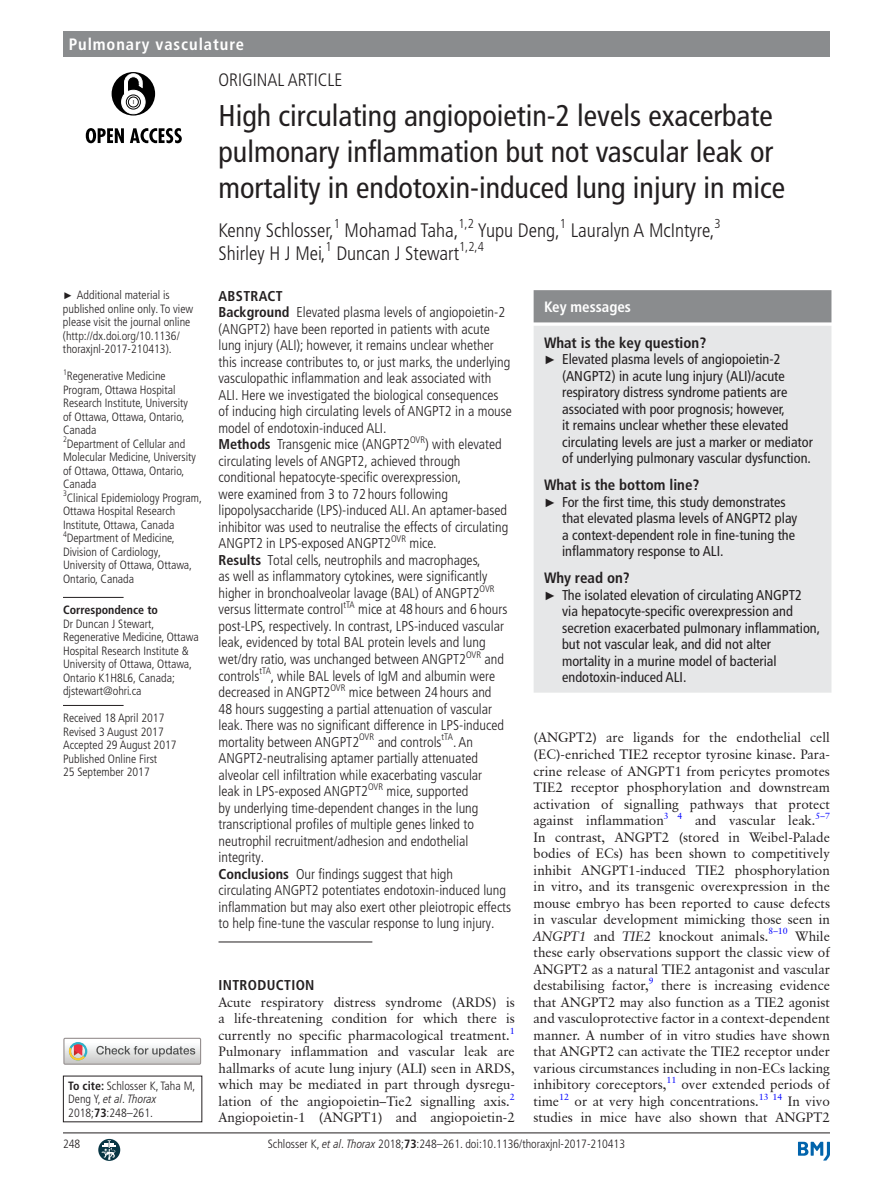
<style>
.page{position:relative;width:893px;height:1191px;background:#fff}
.page>*{position:absolute;margin:0;border:0;box-sizing:border-box;transform-origin:0 0}
.t1{font:condensed 30px/36px "Frutiger LT Pro";color:#231f20}
.t2{font:300 condensed 19.5px/22.5px "Frutiger LT Pro";color:#231f20}
.t3{font:300 condensed 18px "Frutiger LT Pro";color:#231f20}
.t4{font:700 condensed 16.5px "Frutiger LT Pro";letter-spacing:.055em;color:#fff}
.t5{font:700 condensed 15px "Frutiger LT Pro";color:#231f20}
.t6{font:700 condensed 15px "Frutiger LT Pro";color:#fff}
.t7{font:300 condensed 14.25px/16.5px "Frutiger LT Pro";color:#231f20}
.t8{font:condensed 14.25px/16.5px "Frutiger LT Pro";color:#231f20}
.t9{font:700 condensed 14.25px "Frutiger LT Pro";letter-spacing:.025em;color:#231f20}
.t10{font:13.5px/16.5px "Classical Garamond BT";color:#231f20;text-align:justify}
.t11{font:300 condensed 12px/13.5px "Frutiger LT Pro";color:#231f20}
.t12{font:700 condensed 12px "Frutiger LT Pro";color:#231f20}
.t13{font:300 condensed 9.45px "Frutiger LT Pro";letter-spacing:-.01em;color:#231f20}
.t14{font:9px "Classical Garamond BT";color:#00f}
.t15{font:300 condensed 7.95px "Frutiger LT Pro";color:#231f20}
.s1{font-family:"Arial";font-weight:400;font-stretch:normal;font-size:9.75px}
.s2{font-weight:700}
.s3{font-style:italic}
.s4{font-size:14.25px}
.s5{font-family:"Arial";font-stretch:normal;font-size:12px}
</style>
<div class="page">
<hr style="left:63px;top:1132px;width:767px;height:1px;background:#231f20">
<div style="left:98px;top:1139px;width:22px;height:21px;background:#083644;border-radius:50%"></div>
<svg style="left:101px;top:1140px;width:15px;height:20px"></svg>
<svg style="left:798px;top:1141px;width:32px;height:19px"></svg>
<div style="left:63px;top:31px;width:767px;height:25px;background:#8a8c8e"></div>
<hr style="left:63px;top:597px;width:61px;height:1px;background:#231f20">
<hr style="left:63px;top:705px;width:61px;height:1px;background:#231f20">
<div style="left:63px;top:1037px;width:138px;height:27px;border:1px solid #969090"></div>
<svg style="left:64px;top:1038px;width:137px;height:26px"></svg>
<hr style="left:219px;top:941px;width:153px;height:1px;background:#231f20">
<div style="left:534px;top:291px;width:297px;height:31px;background:#8a8c8e"></div>
<div style="left:534px;top:290px;width:297px;height:32px;border:2px solid #8a8c8e"></div>
<div style="left:534px;top:326px;width:297px;height:366px;background:#e6e7e8"></div>
<div style="left:112px;top:72px;width:43px;height:43px;background:#000;border-radius:50%"></div>
<svg style="left:121px;top:73px;width:25px;height:41px"></svg>
<div style="left:126px;top:95px;width:15px;height:14px;border:1px solid #000;border-radius:50%"></div>
<div style="left:128px;top:97px;width:11px;height:10px;border:1px solid #000;border-radius:50%"></div>
<svg style="left:86px;top:128px;width:38px;height:15px"></svg>
<svg style="left:130px;top:128px;width:52px;height:15px"></svg>
<p class="t4" style="left:69px;top:34px;width:177px">Pulmonary vasculature</p>
<p class="t11" style="left:63px;top:288px;width:132px"><span class="s1">►</span> Additional material is published online only. To view please visit the journal online (http://dx.doi.org/10.1136/ thoraxjnl-2017-210413).</p>
<p class="t11" style="left:63px;top:369px;width:126px"><sup>1</sup>Regenerative Medicine<br>Program, Ottawa Hospital<br>Research I nstitute, University of Ottawa, Ottawa, Ontario,<br>Canada</p>
<p class="t15" style="left:63px;top:435px;width:5px">2</p>
<p class="t11" style="left:63px;top:437px;width:134px;text-indent:4px">Department of Cellular and<br>Molecular Medicine, University of Ottawa, Ottawa, Ontario,<br>Canada</p>
<p class="t15" style="left:63px;top:489px;width:5px">3</p>
<p class="t11" style="left:63px;top:491px;width:140px;text-indent:4px">Clinical Epidemiology Program,<br>Ottawa Hospital Research<br>I nstitute, Ottawa, Canada</p>
<p class="t15" style="left:63px;top:529px;width:5px">4</p>
<p class="t11" style="left:63px;top:531px;width:131px;text-indent:4px">Department of Medicine,<br>Division of Cardiology,<br>University of Ottawa, Ottawa,<br>Ontario, Canada</p>
<p class="t12" style="left:63px;top:603px;width:97px">Correspondence to</p>
<p class="t11" style="left:63px;top:617px;width:137px">Dr Duncan J Stewart,<br>Regenerative Medicine, Ottawa<br>Hospital Research I nstitute &amp;<br>University of Ottawa, Ottawa,<br>Ontario K1H8L6, Canada; djstewart@ohri.ca</p>
<p class="t11" style="left:63px;top:711px;width:115px">Received 18 April 2017<br>Revised 3 August 2017<br>Accepted 29 August 2017<br>Published Online First<br>25 September 2017</p>
<p class="t11" style="left:68px;top:1079px;width:129px"><span class="s2">To cite:</span> Schlosser K, Taha M,<br>Deng Y, <span class="s3">et al</span>. <span class="s3">Thorax<br></span>2018;<span class="s2">73</span>:248–261.</p>
<p class="t3" style="left:219px;top:69px;width:125px">Original article</p>
<h1 class="t1" style="left:219px;top:98px;width:568px">High circulating angiopoietin-2 levels exacerbate pulmonary inflammation but not vascular leak or mortality in endotoxin-induced lung injury in mice</h1>
<h2 class="t2" style="left:219px;top:219px;width:504px">Kenny Schlosser,<sup>1</sup> Mohamad Taha,<sup>1,2</sup> Yupu Deng,<sup>1</sup> Lauralyn A McI ntyre,<sup>3<br></sup>Shirley H J Mei,<sup>1</sup> Duncan J Stewart<sup>1,2,4</sup></h2>
<p class="t7" style="left:219px;top:288px;width:295px"><span class="s2">Abstract<br>Background</span> Elevated plasma levels of angiopoietin-2 (ANG PT2) have been reported in patients with acute lung injury (ALI); however, it remains unclear whether this increase contributes to, or just marks, the underlying vasculopathic inflammation and leak associated with<br>ALI . Here we investigated the biological consequences of inducing high circulating levels of ANG PT2 in a mouse model of endotoxin-induced ALI .<br><span class="s2">Methods</span> Transgenic mice (ANG PT2<sup>OVR</sup>) with elevated circulating levels of ANG PT2, achieved through conditional hepatocyte-specific overexpression,<br>were examined from 3 to 72 hours following lipopolysaccharide (LPS)-induced ALI . An aptamer-based inhibitor was used to neutralise the effects of circulating ANG PT2 in LPS-exposed ANG PT2<sup>OVR</sup> mice.<br><span class="s2">Results</span> Total cells, neutrophils and macrophages,<br>as well as inflammatory cytokines, were significantly higher in bronchoalveolar lavage (BAL) of ANG PT2</p>
<p class="t13" style="left:480px;top:583px;width:15px">OVR</p>
<p class="t7" style="left:219px;top:601px;width:290px">versus littermate control<sup>tTA</sup> mice at 48 hours and 6 hours post-LPS, respectively. I n contrast, LPS-induced vascular leak, evidenced by total BAL protein levels and lung wet/dry ratio, was unchanged between ANG PT2</p>
<p class="t13" style="left:466px;top:649px;width:40px">OVR <span class="s4">and</span></p>
<p class="t7" style="left:219px;top:667px;width:294px">controls<sup>tTA</sup>, while BAL levels of IgM and albumin were decreased in ANG PT2<sup>OVR</sup> mice between 24 hours and<br>48 hours suggesting a partial attenuation of vascular leak. There was no significant difference in LPS-induced mortality between ANG PT2<sup>OVR</sup> and controls<sup>tTA</sup> . An<br>ANG PT2-neutralising aptamer partially attenuated alveolar cell infiltration while exacerbating vascular<br>leak in LPS-exposed ANG PT2<sup>OVR</sup> mice, supported<br>by underlying time-dependent changes in the lung transcriptional profiles of multiple genes linked to neutrophil recruitment/adhesion and endothelial integrity.<br><span class="s2">Conclusions</span> Our findings suggest that high<br>circulating ANG PT2 potentiates endotoxin-induced lung inflammation but may also exert other pleiotropic effects to help fine-tune the vascular response to lung injury.</p>
<p class="t9" style="left:219px;top:976px;width:98px">Introduction</p>
<p class="t10" style="left:219px;top:993px;width:298px">Acute respiratory distress syndrome (ARDS) is a life-threatening condition for which there is currently no specific pharmacological treatment.<sup>1<br></sup>Pulmonary inflammation and vascular leak are hallmarks of acute lung injury (ALI) seen in ARDS, which may be mediated in part through dysregu&shy;lation of the angiopoietin–Tie2 signalling axis.<sup>2<br></sup>Angiopoietin-1 (ANGPT1) and angiopoietin-2</p>
<p class="t6" style="left:544px;top:298px;width:88px">Key messages</p>
<p class="t5" style="left:544px;top:333px;width:164px">What is the key question?</p>
<p class="t8" style="left:562px;top:351px;width:252px;text-indent:-18px"><span class="s5">►</span> Elevated plasma levels of angiopoietin-2 (ANGPT2) in acute lung injury (ALI)/acute respiratory distress syndrome patients are associated with poor prognosis; however,<br>it remains unclear whether these elevated circulating levels are just a marker or mediator of underlying pulmonary vascular dysfunction.</p>
<p class="t5" style="left:544px;top:476px;width:157px">What is the bottom line?</p>
<p class="t8" style="left:562px;top:493px;width:237px;text-indent:-18px"><span class="s5">►</span> For the first time, this study demonstrates that elevated plasma levels of ANGPT2 play a context-dependent role in fine-tuning the inflammatory response to ALI.</p>
<p class="t5" style="left:544px;top:569px;width:87px">Why read on?</p>
<p class="t8" style="left:562px;top:586px;width:259px;text-indent:-18px"><span class="s5">►</span> The isolated elevation of circulating ANGPT2 via hepatocyte-specific overexpression and secretion exacerbated pulmonary inflammation, but not vascular leak, and did not alter mortality in a murine model of bacterial endotoxin-induced ALI.</p>
<p class="t10" style="left:534px;top:729px;width:298px">(ANGPT2) are ligands for the endothelial cell (EC)-enriched TIE2 receptor tyrosine kinase. Para&shy;crine release of ANGPT1 from pericytes promotes TIE2 receptor phosphorylation and downstream activation of signalling pathways that protect against inflammation<sup>3</sup> <sup>4</sup></p>
<p class="t10" style="left:695px;top:812px;width:122px">and vascular leak.</p>
<p class="t14" style="left:815px;top:810px;width:16px">5–7</p>
<p class="t10" style="left:534px;top:828px;width:298px">In contrast, ANGPT2 (stored in Weibel-Palade bodies of ECs) has been shown to competitively inhibit ANGPT1-induced TIE2 phosphorylation in vitro, and its transgenic overexpression in the mouse embryo has been reported to cause defects in vascular development mimicking those seen in <span class="s3">ANGPT1</span> and <span class="s3">TIE2</span> knockout animals.<sup>8–10</sup></p>
<p class="t10" style="left:534px;top:927px;width:298px;text-indent:262px">While these early observations support the classic view of ANGPT2 as a natural TIE2 antagonist and vascular destabilising factor,<sup>9</sup></p>
<p class="t10" style="left:534px;top:977px;width:298px;text-indent:128px">there is increasing evidence that ANGPT2 may also function as a TIE2 agonist and vasculoprotective factor in a context-dependent manner. A number of in vitro studies have shown that ANGPT2 can activate the TIE2 receptor under various circumstances including in non-ECs lacking inhibitory coreceptors,<sup>11</sup> over extended periods of time<sup>12</sup> or at very high concentrations.</p>
<p class="t14" style="left:759px;top:1090px;width:25px">13 14</p>
<p class="t10" style="left:534px;top:1092px;width:298px;text-align:right">In vivo<br>studies in mice have also shown that ANGPT2</p>
<p class="t11" style="left:63px;top:1136px;width:19px">248</p>
<p class="t11" style="left:268px;top:1136px;width:359px">Schlosser K, <span class="s3">et al</span>. <span class="s3">Thorax</span> 2018;<span class="s2">73</span>:248–261. doi:10.1136/thoraxjnl-2017-210413</p>
</div>
